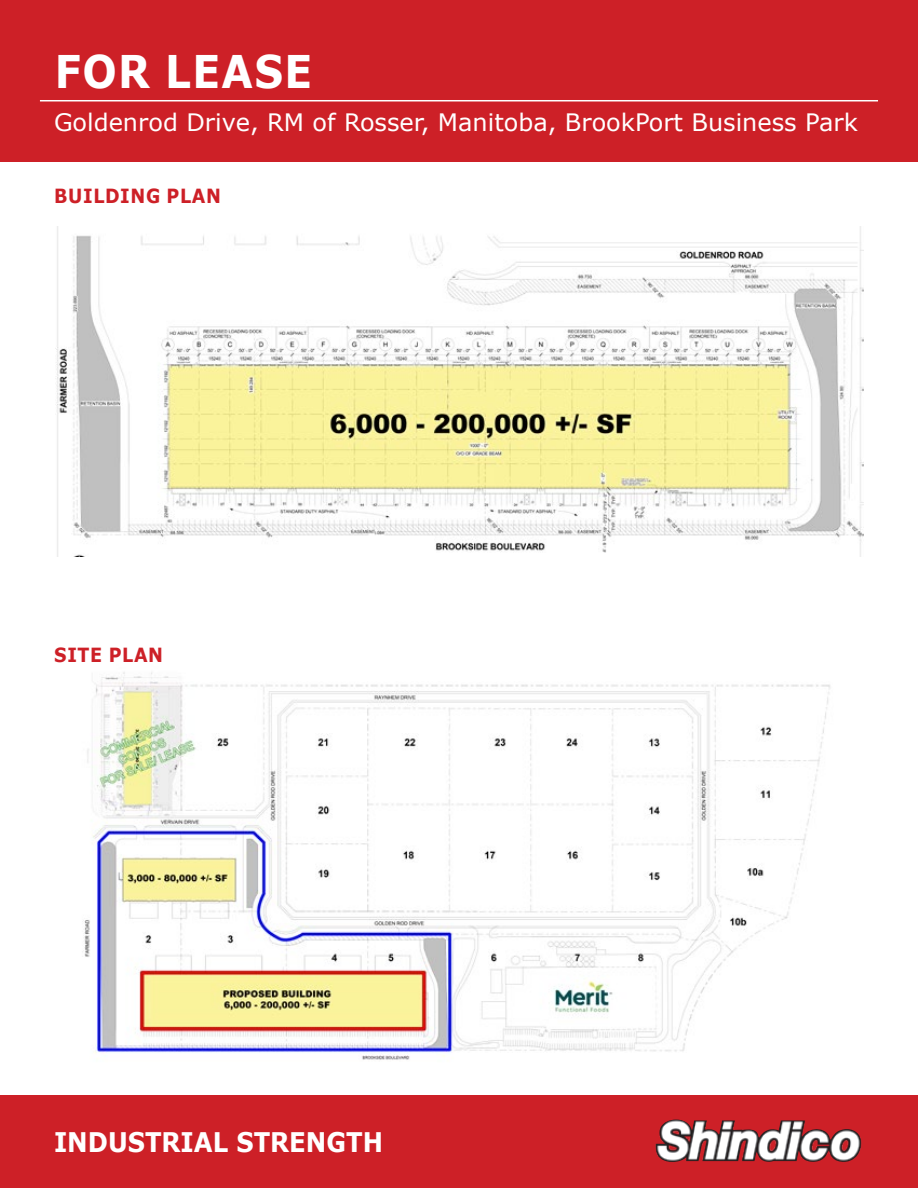
<style>
.page{position:relative;width:918px;height:1188px;background:#fff}
.page>*{position:absolute;margin:0;border:0;box-sizing:border-box;transform-origin:0 0}
.t1{font:700 45px "Verdana";letter-spacing:.035em;color:#fff;scale:.9 1}
.t2{font:700 27px "Verdana";color:#fff;scale:.9 1}
.t3{font:24px "Verdana";color:#fff}
.t4{font:700 19.5px "Verdana";letter-spacing:.035em;color:#cd2027;scale:.9 1}
</style>
<div class="page">
<div style="left:0;top:0;width:918px;height:162px;background:#cd2027"></div>
<div style="left:0;top:1096px;width:918px;height:92px;background:#cd2027"></div>
<img style="left:655px;top:1120px;width:207px;height:42px">
<hr style="left:40px;top:100px;width:838px;height:1px;background:#fff">
<img style="left:56px;top:227px;width:808px;height:330px">
<img style="left:84px;top:672px;width:746px;height:388px">
<h1 class="t1" style="left:55px;top:40px;width:288px">FOR LEASE</h1>
<p class="t3" style="left:54px;top:106px;width:805px">Goldenrod Drive, RM of Rosser, Manitoba, BrookPort Business Park</p>
<p class="t4" style="left:54px;top:182px;width:187px">BUILDING PLAN</p>
<p class="t4" style="left:54px;top:641px;width:122px">SITE PLAN</p>
<p class="t2" style="left:54px;top:1123px;width:367px">INDUSTRIAL STRENGTH</p>
</div>
